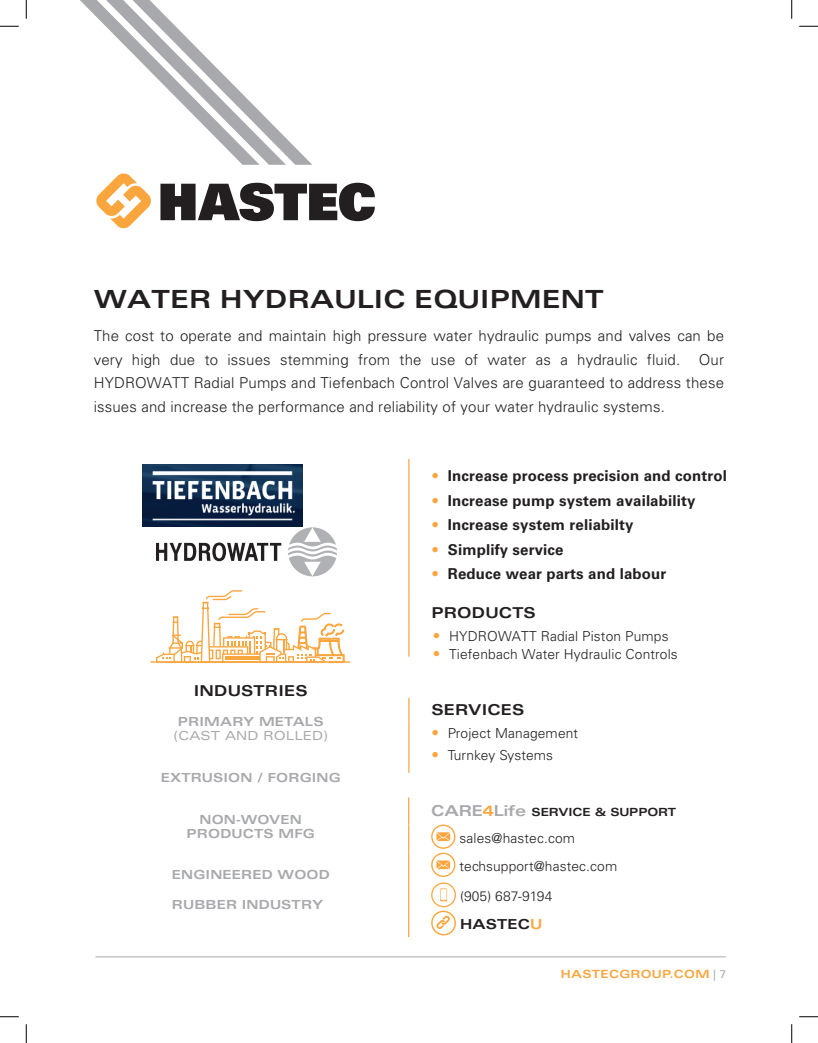
<style>
.page{position:relative;width:818px;height:1043px;background:#fff}
.page>*{position:absolute;margin:0;border:0;box-sizing:border-box;transform-origin:0 0}
.BODY{font:700 expanded 25px "Univers LT Std";letter-spacing:.01em;color:#231f20}
.BODY-2{font:300 15px/23.8px "Univers LT Std";letter-spacing:.01em;color:#231f20;text-align:justify}
.t1{font:700 15px "Univers LT Std";letter-spacing:.01em;color:#231f20}
.t2{font:700 expanded 15px "Univers LT Std";letter-spacing:.01em;color:#231f20}
.BULLETS_-_Resources{font:300 13.75px "Univers LT Std";letter-spacing:.01em;color:#231f20}
.BULLETS_-_Resources-2{font:700 expanded 13.75px "Univers LT Std";letter-spacing:.01em;color:#231f20}
.Icon_Subtitle{font:700 expanded 12.5px/13.8px "Univers LT Std";letter-spacing:.01em;color:#a8a9ad;text-align:center}
.Icon_Subtitle-2{font:expanded 12.5px/13.8px "Univers LT Std";letter-spacing:.01em;color:#a8a9ad;text-align:center}
.BULLETS_-_Resources-3{font:700 expanded 11.25px "Univers LT Std";letter-spacing:-.01em;color:#231f20}
.Page_Number_Web_Link{font:700 expanded 11.25px "Univers LT Std";letter-spacing:.025em;color:#faa63f}
.s1{font-weight:700}
.s2{font-weight:300;color:#faa63f}
.s3{font-size:15px;color:#faa63f}
.s4{font-size:15px;color:#a8a9ad}
.s5{color:#faa63f}
.s6{font-weight:400;font-stretch:normal;color:#a8a9ad}
</style>
<div class="page">
<svg style="left:286px;top:138px;width:26px;height:27px"></svg>
<svg style="left:80px;top:0;width:206px;height:165px"></svg>
<svg style="left:160px;top:183px;width:215px;height:38px"></svg>
<svg style="left:96px;top:173px;width:55px;height:55px"></svg>
<hr style="left:408px;top:459px;width:1px;height:134px;background:#faa63f">
<hr style="left:408px;top:593px;width:1px;height:31px;background:#faa63f">
<hr style="left:408px;top:624px;width:1px;height:32px;background:#faa63f">
<svg style="left:408px;top:698px;width:1px;height:22px"></svg>
<hr style="left:408px;top:720px;width:1px;height:52px;background:#faa63f">
<svg style="left:150px;top:590px;width:200px;height:72px"></svg>
<svg style="left:408px;top:797px;width:1px;height:140px"></svg>
<svg style="left:431px;top:824px;width:25px;height:111px"></svg>
<hr style="left:95px;top:956px;width:630px;height:1px;background:#a8a9ad">
<svg style="left:156px;top:542px;width:125px;height:19px"></svg>
<svg style="left:288px;top:527px;width:49px;height:49px"></svg>
<svg style="left:0;top:25px;width:19px;height:2px"></svg>
<svg style="left:799px;top:25px;width:19px;height:2px"></svg>
<svg style="left:0;top:1016px;width:19px;height:1px"></svg>
<svg style="left:799px;top:1016px;width:19px;height:1px"></svg>
<svg style="left:25px;top:0;width:2px;height:19px"></svg>
<svg style="left:25px;top:1024px;width:2px;height:18px"></svg>
<svg style="left:791px;top:0;width:1px;height:19px"></svg>
<svg style="left:791px;top:1024px;width:1px;height:18px"></svg>
<img style="left:143px;top:465px;width:159px;height:61px">
<p class="BODY" style="left:94px;top:285px;width:511px">WATER HYDRAULIC EQUIPMENT</p>
<p class="BODY-2" style="left:94px;top:324px;width:631px">The cost to operate and maintain high pressure water hydraulic pumps and valves can be very high due to issues stemming from the use of water as a hydraulic fluid. Our HYDROWATT Radial Pumps and Tiefenbach Control Valves are guaranteed to address these issues and increase the performance and reliability of your water hydraulic systems.</p>
<p class="t2" style="left:194px;top:681px;width:115px">INDUSTRIES</p>
<p class="Icon_Subtitle-2" style="left:173px;top:714px;width:156px"><span class="s1">PRIMARY METALS </span>(CAST AND ROLLED)</p>
<p class="Icon_Subtitle" style="left:161px;top:770px;width:182px">EXTRUSION / FORGING</p>
<p class="Icon_Subtitle" style="left:187px;top:812px;width:130px">NON-WOVEN<br>PRODUCTS MFG</p>
<p class="Icon_Subtitle" style="left:172px;top:868px;width:159px">ENGINEERED WOOD</p>
<p class="Icon_Subtitle" style="left:172px;top:897px;width:153px">RUBBER INDUSTRY</p>
<p class="t1" style="left:431px;top:467px;width:297px"><span class="s2">•</span> Increase process precision and control</p>
<p class="t1" style="left:431px;top:491px;width:265px"><span class="s2">•</span> Increase pump system availability</p>
<p class="t1" style="left:431px;top:516px;width:203px"><span class="s2">•</span> Increase system reliabilty</p>
<p class="t1" style="left:431px;top:540px;width:133px"><span class="s2">•</span> Simplify service</p>
<p class="t1" style="left:431px;top:565px;width:236px"><span class="s2">•</span> Reduce wear parts and labour</p>
<p class="t2" style="left:431px;top:604px;width:106px">PRODUCTS</p>
<p class="BULLETS_-_Resources" style="left:432px;top:628px;width:237px"><span class="s3">•</span> HYDROWATT Radial Piston Pumps</p>
<p class="BULLETS_-_Resources" style="left:432px;top:645px;width:246px"><span class="s3">•</span> Tiefenbach Water Hydraulic Controls</p>
<p class="t2" style="left:431px;top:701px;width:95px">SERVICES</p>
<p class="BULLETS_-_Resources" style="left:431px;top:725px;width:148px"><span class="s3">•</span> Project Management</p>
<p class="BULLETS_-_Resources" style="left:431px;top:747px;width:123px"><span class="s3">•</span> Turnkey Systems</p>
<p class="BULLETS_-_Resources-3" style="left:431px;top:806px;width:246px"><span class="s4">CARE</span><span class="s3">4</span><span class="s4">Life</span> SERVICE &amp; SUPPORT</p>
<p class="BULLETS_-_Resources" style="left:459px;top:829px;width:117px">sales@hastec.com</p>
<p class="BULLETS_-_Resources" style="left:459px;top:857px;width:159px">techsupport@hastec.com</p>
<p class="BULLETS_-_Resources" style="left:460px;top:887px;width:94px">(905) 687-9194</p>
<p class="BULLETS_-_Resources-2" style="left:460px;top:916px;width:84px">HASTEC<span class="s5">U</span></p>
<p class="Page_Number_Web_Link" style="left:561px;top:967px;width:167px">HASTECGROUP.COM <span class="s6">| 7</span></p>
</div>
